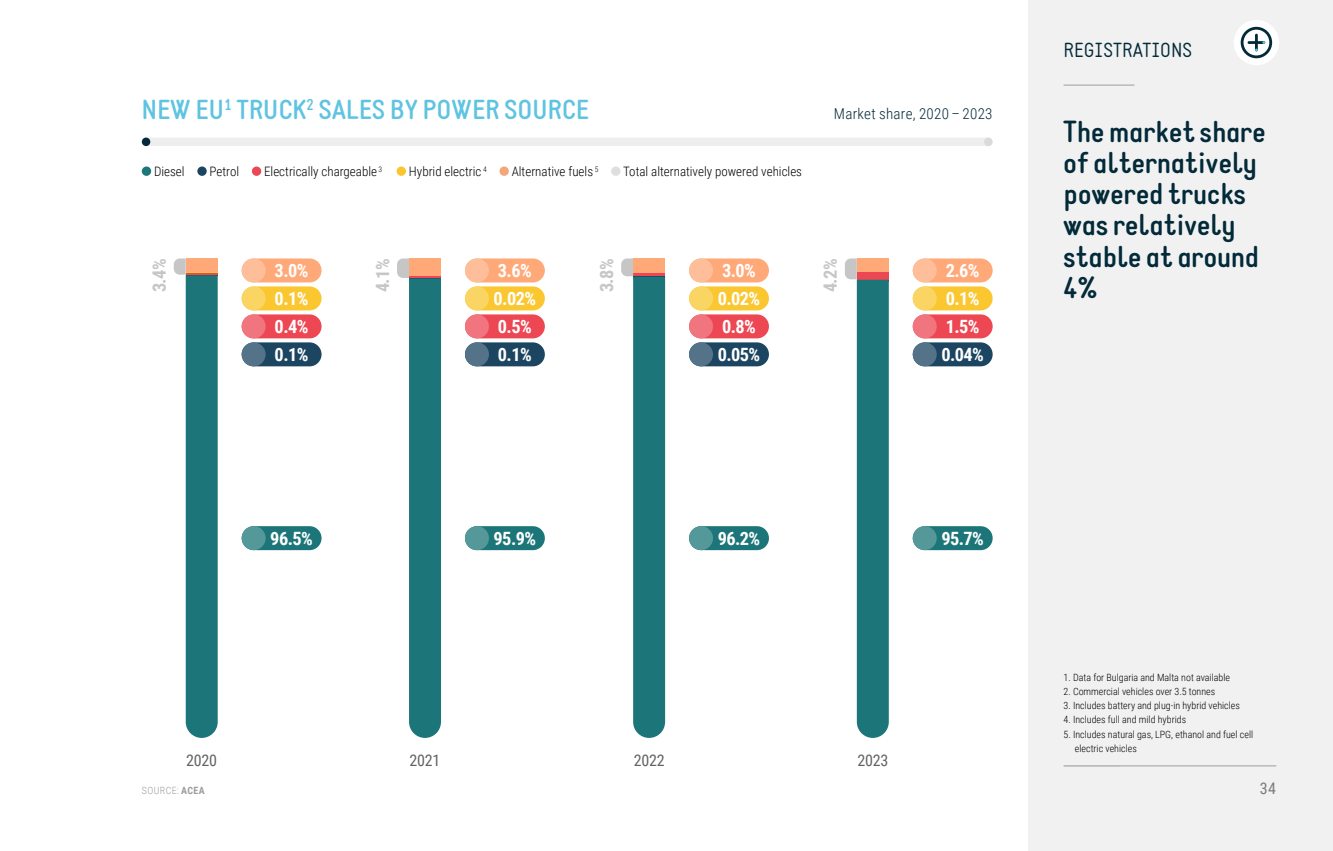
<style>
.page{position:relative;width:1333px;height:851px;background:#fff}
.page>*{position:absolute;margin:0;border:0;box-sizing:border-box;transform-origin:0 0}
.t1{font:700 30px/31.2px "Static";color:#022a39}
.t2{font:700 27px "Static";letter-spacing:.005em;color:#5fc4e1}
.t3{font:20px "Static";letter-spacing:.005em;color:#022a39}
.t4{font:700 18.4px "Roboto Condensed";letter-spacing:-.03em;color:#fff}
.t5{font:700 18.4px "Roboto Condensed";color:#c6c6c6}
.t6{font:16px "Roboto Condensed";letter-spacing:-.015em;color:#646363}
.t7{font:16px "Roboto Condensed";color:#7c7b7b}
.t8{font:300 15px "Roboto Condensed";letter-spacing:.02em;color:#022a39}
.t9{font:300 13px "Roboto Condensed";color:#000}
.t10{font:300 10px/14.2px "Roboto Condensed";color:#000}
.t11{font:300 10px "Roboto Condensed";letter-spacing:.035em;color:#9d9d9c}
.s1{font-weight:700}
</style>
<div class="page">
<div style="left:1028px;top:0;width:304px;height:850px;background:#f1f1f1"></div>
<div style="left:146px;top:137px;width:842px;height:9px;background:#eee"></div>
<div style="left:984px;top:137px;width:8px;height:9px;background:#dadada;border-radius:50%"></div>
<div style="left:142px;top:137px;width:8px;height:9px;background:#022a39;border-radius:50%"></div>
<hr style="left:1063px;top:85px;width:71px;height:1px;background:#9d9d9c">
<hr style="left:1063px;top:765px;width:213px;height:1px;background:#9d9d9c">
<div style="left:1233px;top:20px;width:45px;height:45px;background:#fff;border-radius:50%"></div>
<svg style="left:1240px;top:27px;width:31px;height:31px"></svg>
<div style="left:142px;top:166px;width:9px;height:10px;background:#1d7678;border-radius:50%"></div>
<div style="left:197px;top:166px;width:10px;height:10px;background:#1c4561;border-radius:50%"></div>
<div style="left:252px;top:166px;width:9px;height:10px;background:#e94854;border-radius:50%"></div>
<div style="left:396px;top:166px;width:10px;height:10px;background:#fac630;border-radius:50%"></div>
<div style="left:499px;top:166px;width:10px;height:10px;background:#f5a679;border-radius:50%"></div>
<div style="left:611px;top:166px;width:9px;height:10px;background:#dedede;border-radius:50%"></div>
<div style="left:465px;top:314px;width:80px;height:24px;background:#ed4754;border-radius:12px"></div>
<div style="left:465px;top:286px;width:80px;height:24px;background:#fac730;border-radius:12px"></div>
<div style="left:465px;top:342px;width:80px;height:24px;background:#1c4561;border-radius:12px"></div>
<div style="left:465px;top:526px;width:80px;height:24px;background:#1c7578;border-radius:12px"></div>
<div style="left:465px;top:314px;width:24px;height:24px;background:#f1757f;border-radius:50%"></div>
<div style="left:465px;top:286px;width:24px;height:24px;background:#fbd564;border-radius:50%"></div>
<div style="left:465px;top:342px;width:24px;height:24px;background:#557388;border-radius:50%"></div>
<div style="left:465px;top:526px;width:24px;height:24px;background:#55989a;border-radius:50%"></div>
<div style="left:465px;top:258px;width:80px;height:24px;background:#ffa878;border-radius:12px"></div>
<div style="left:465px;top:258px;width:24px;height:24px;background:#ffbe9a;border-radius:50%"></div>
<div style="left:242px;top:314px;width:79px;height:24px;background:#ed4754;border-radius:12px"></div>
<div style="left:242px;top:286px;width:79px;height:24px;background:#fac730;border-radius:12px"></div>
<div style="left:242px;top:342px;width:79px;height:24px;background:#1c4561;border-radius:12px"></div>
<div style="left:242px;top:526px;width:79px;height:24px;background:#1c7578;border-radius:12px"></div>
<div style="left:242px;top:314px;width:23px;height:24px;background:#f1757f;border-radius:50%"></div>
<div style="left:242px;top:286px;width:23px;height:24px;background:#fbd564;border-radius:50%"></div>
<div style="left:242px;top:342px;width:23px;height:24px;background:#557388;border-radius:50%"></div>
<div style="left:242px;top:526px;width:23px;height:24px;background:#55989a;border-radius:50%"></div>
<div style="left:242px;top:258px;width:79px;height:24px;background:#ffa878;border-radius:12px"></div>
<div style="left:242px;top:258px;width:23px;height:24px;background:#ffbe9a;border-radius:50%"></div>
<div style="left:689px;top:314px;width:80px;height:24px;background:#ed4754;border-radius:12px"></div>
<div style="left:689px;top:286px;width:80px;height:24px;background:#fac730;border-radius:12px"></div>
<div style="left:689px;top:342px;width:80px;height:24px;background:#1c4561;border-radius:12px"></div>
<div style="left:689px;top:526px;width:80px;height:24px;background:#1c7578;border-radius:12px"></div>
<div style="left:689px;top:314px;width:24px;height:24px;background:#f1757f;border-radius:50%"></div>
<div style="left:689px;top:286px;width:24px;height:24px;background:#fbd564;border-radius:50%"></div>
<div style="left:689px;top:342px;width:24px;height:24px;background:#557388;border-radius:50%"></div>
<div style="left:689px;top:526px;width:24px;height:24px;background:#55989a;border-radius:50%"></div>
<div style="left:689px;top:258px;width:80px;height:24px;background:#ffa878;border-radius:12px"></div>
<div style="left:689px;top:258px;width:24px;height:24px;background:#ffbe9a;border-radius:50%"></div>
<div style="left:912px;top:286px;width:80px;height:24px;background:#fac730;border-radius:12px"></div>
<div style="left:912px;top:258px;width:80px;height:24px;background:#ffa878;border-radius:12px"></div>
<div style="left:912px;top:342px;width:80px;height:24px;background:#1c4561;border-radius:12px"></div>
<div style="left:912px;top:286px;width:24px;height:24px;background:#fbd564;border-radius:50%"></div>
<div style="left:912px;top:258px;width:24px;height:24px;background:#ffbe9a;border-radius:50%"></div>
<div style="left:912px;top:342px;width:24px;height:24px;background:#557388;border-radius:50%"></div>
<div style="left:912px;top:526px;width:80px;height:24px;background:#1c7578;border-radius:12px"></div>
<div style="left:912px;top:526px;width:24px;height:24px;background:#55989a;border-radius:50%"></div>
<div style="left:912px;top:314px;width:80px;height:24px;background:#ed4754;border-radius:12px"></div>
<div style="left:912px;top:314px;width:24px;height:24px;background:#f1757f;border-radius:50%"></div>
<svg style="left:174px;top:258px;width:44px;height:479px"></svg>
<svg style="left:397px;top:258px;width:44px;height:479px"></svg>
<svg style="left:621px;top:258px;width:44px;height:479px"></svg>
<svg style="left:845px;top:258px;width:43px;height:479px"></svg>
<h2 class="t2" style="left:142px;top:93px;width:448px">NEW EU<sup>1</sup> TRUCK<sup>2</sup> SALES BY POWER SOURCE</h2>
<h3 class="t8" style="left:833px;top:103px;width:160px">Market share, 2020 – 2023</h3>
<h3 class="t9" style="left:154px;top:162px;width:32px">Diesel</h3>
<h3 class="t9" style="left:210px;top:162px;width:31px">Petrol</h3>
<h3 class="t9" style="left:264px;top:162px;width:120px">Electrically chargeable <sup>3</sup></h3>
<h3 class="t9" style="left:409px;top:162px;width:79px">Hybrid electric <sup>4</sup></h3>
<h3 class="t9" style="left:511px;top:162px;width:88px">Alternative fuels <sup>5</sup></h3>
<h3 class="t9" style="left:623px;top:162px;width:180px">Total alternatively powered vehicles</h3>
<h3 class="t5" style="left:146px;top:292px;width:35px;rotate:-90deg">3.4%</h3>
<h3 class="t5" style="left:369px;top:292px;width:35px;rotate:-90deg">4.1%</h3>
<h3 class="t5" style="left:593px;top:292px;width:35px;rotate:-90deg">3.8%</h3>
<h3 class="t5" style="left:817px;top:292px;width:35px;rotate:-90deg">4.2%</h3>
<h3 class="t4" style="left:274px;top:257px;width:35px">3.0%</h3>
<h3 class="t4" style="left:498px;top:257px;width:35px">3.6%</h3>
<h3 class="t4" style="left:722px;top:257px;width:35px">3.0%</h3>
<h3 class="t4" style="left:274px;top:285px;width:35px">0.1%</h3>
<h3 class="t4" style="left:493px;top:285px;width:44px">0.02%</h3>
<h3 class="t4" style="left:717px;top:285px;width:44px">0.02%</h3>
<h3 class="t4" style="left:945px;top:257px;width:35px">2.6%</h3>
<h3 class="t4" style="left:945px;top:285px;width:35px">0.1%</h3>
<h3 class="t4" style="left:274px;top:313px;width:35px">0.4%</h3>
<h3 class="t4" style="left:498px;top:313px;width:35px">0.5%</h3>
<h3 class="t4" style="left:722px;top:313px;width:35px">0.8%</h3>
<h3 class="t4" style="left:945px;top:313px;width:35px">1.5%</h3>
<h3 class="t4" style="left:274px;top:341px;width:35px">0.1%</h3>
<h3 class="t4" style="left:498px;top:341px;width:35px">0.1%</h3>
<h3 class="t4" style="left:717px;top:341px;width:44px">0.05%</h3>
<h3 class="t4" style="left:941px;top:341px;width:44px">0.04%</h3>
<h3 class="t4" style="left:270px;top:525px;width:44px">96.5%</h3>
<h3 class="t4" style="left:493px;top:525px;width:44px">95.9%</h3>
<h3 class="t4" style="left:717px;top:525px;width:44px">96.2%</h3>
<h3 class="t4" style="left:941px;top:525px;width:44px">95.7%</h3>
<h3 class="t6" style="left:186px;top:748px;width:32px">2020</h3>
<p class="t11" style="left:142px;top:783px;width:64px">SOURCE: <span class="s1">ACEA</span></p>
<h3 class="t6" style="left:409px;top:748px;width:32px">2021</h3>
<h3 class="t6" style="left:633px;top:748px;width:32px">2022</h3>
<h3 class="t6" style="left:857px;top:748px;width:32px">2023</h3>
<h3 class="t3" style="left:1063px;top:38px;width:130px">REGISTRATIONS</h3>
<h1 class="t1" style="left:1063px;top:116px;width:204px">The market share of alternatively powered trucks was relatively stable at around<br>4%</h1>
<p class="t10" style="left:1063px;top:669px;width:168px">1. Data for Bulgaria and Malta not available</p>
<p class="t10" style="left:1063px;top:683px;width:153px">2. Commercial vehicles over 3.5 tonnes</p>
<p class="t10" style="left:1063px;top:698px;width:178px">3. Includes battery and plug-in hybrid vehicles</p>
<p class="t10" style="left:1063px;top:712px;width:124px">4. Includes full and mild hybrids</p>
<p class="t10" style="left:1074px;top:726px;width:180px;text-indent:-11px">5. Includes natural gas, LPG, ethanol and fuel cell electric vehicles</p>
<h3 class="t7" style="left:1259px;top:777px;width:18px">34</h3>
</div>
